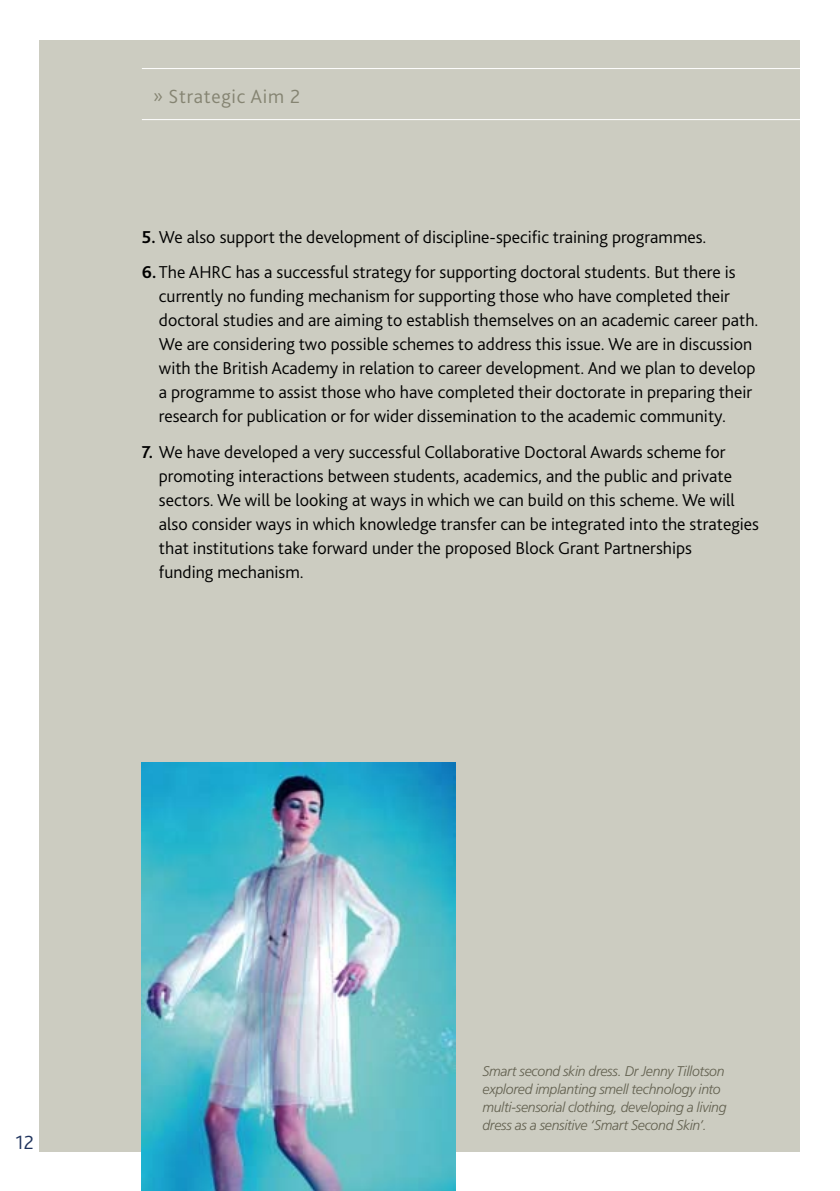
<style>
.page{position:relative;width:840px;height:1191px;background:#fff}
.page>*{position:absolute;margin:0;border:0;box-sizing:border-box;transform-origin:0 0}
.t1{font:300 20px "Bliss 2";letter-spacing:.035em;color:#858472}
.t2{font:300 20px "Bliss 2";color:#20345e}
.t3{font:300 18px/24px "Bliss 2";color:#000}
.t4{font:italic 300 14px/18px "Frutiger";letter-spacing:-.02em;color:#62604f}
.s1{font-size:18px}
.s2{font-weight:700}
</style>
<div class="page">
<div style="left:40px;top:40px;width:759px;height:1111px;background:#ccccc1"></div>
<hr style="left:142px;top:68px;width:688px;height:1px;background:#fff">
<hr style="left:142px;top:119px;width:688px;height:1px;background:#fff">
<img style="left:142px;top:763px;width:313px;height:428px">
<p class="t1" style="left:153px;top:84px;width:148px"><span class="s1">»</span> Strategic Aim 2</p>
<p class="t3" style="left:142px;top:225px;width:565px"><span class="s2">5.</span> We also support the development of discipline-specific training programmes.</p>
<p class="t3" style="left:159px;top:260px;width:600px;text-indent:-17px"><span class="s2">6.</span> The AHRC has a successful strategy for supporting doctoral students. But there is currently no funding mechanism for supporting those who have completed their doctoral studies and are aiming to establish themselves on an academic career path.<br>We are considering two possible schemes to address this issue. We are in discussion with the British Academy in relation to career development. And we plan to develop a programme to assist those who have completed their doctorate in preparing their research for publication or for wider dissemination to the academic community.</p>
<p class="t3" style="left:159px;top:439px;width:601px;text-indent:-17px"><span class="s2">7.</span> We have developed a very successful Collaborative Doctoral Awards scheme for promoting interactions between students, academics, and the public and private sectors. We will be looking at ways in which we can build on this scheme. We will also consider ways in which knowledge transfer can be integrated into the strategies that institutions take forward under the proposed Block Grant Partnerships<br>funding mechanism.</p>
<p class="t2" style="left:16px;top:1130px;width:20px">12</p>
<p class="t4" style="left:482px;top:1061px;width:245px">Smart second skin dress. Dr Jenny Tillotson explored implanting smell technology into multi-sensorial clothing, developing a living dress as a sensitive ‘Smart Second Skin’.</p>
</div>
